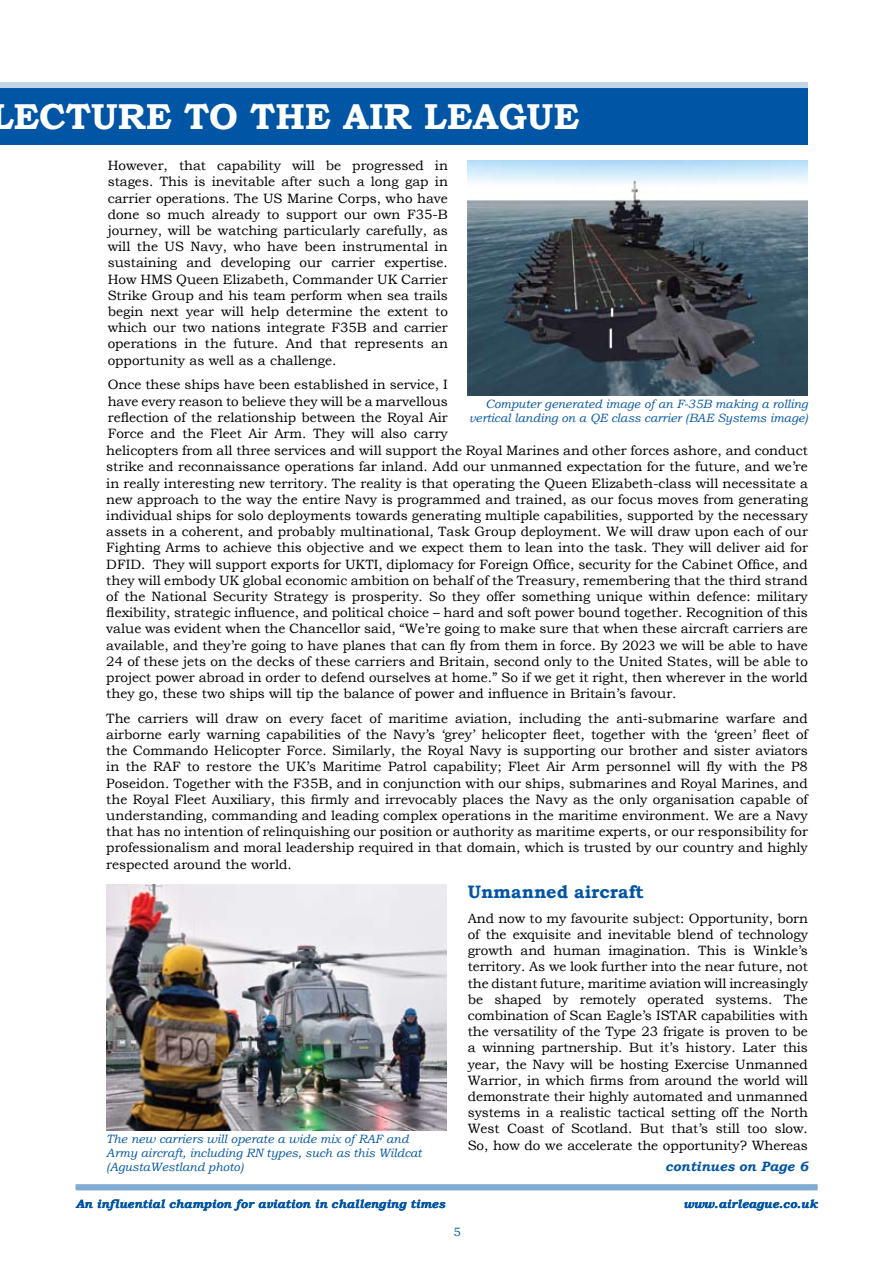
<style>
.page{position:relative;width:893px;height:1263px;background:#fff}
.page>*{position:absolute;margin:0;border:0;box-sizing:border-box;transform-origin:0 0}
.t1{font:700 36px "Bookman Old Style";color:#fff}
.t2{font:700 18px "Bookman Old Style";color:#0055a4}
.t3{font:13.5px/16.2px "Bookman Old Style";color:#000;text-align:justify}
.t4{font:italic 700 13.5px "Bookman Old Style";color:#0055a4}
.t5{font:italic 12px/14.4px "Bookman Old Style";color:#0055a4;text-align:right}
.t6{font:italic 700 12px "Bookman Old Style";color:#0055a4}
.t7{font:12px "Bookman Old Style";color:#0055a4}
</style>
<div class="page">
<div style="left:0;top:88px;width:808px;height:56px;background:#0055a4"></div>
<div style="left:0;top:82px;width:808px;height:6px;background:#bfd4e8"></div>
<div style="left:76px;top:1184px;width:741px;height:6px;background:#80aad2"></div>
<img style="left:468px;top:161px;width:340px;height:234px">
<img style="left:106px;top:884px;width:340px;height:247px">
<h1 class="t1" style="left:-10px;top:91px;width:590px">LECTURE TO THE AIR LEAGUE</h1>
<p class="t3" style="left:108px;top:158px;width:342px">However, that capability will be progressed in stages. This is inevitable after such a long gap in carrier operations. The US Marine Corps, who have done so much already to support our own F35-B journey, will be watching particularly carefully, as will the US Navy, who have been instrumental in sustaining and developing our carrier expertise.<br>How HMS Queen Elizabeth, Commander UK Carrier Strike Group and his team perform when sea trails begin next year will help determine the extent to which our two nations integrate F35B and carrier operations in the future. And that represents an opportunity as well as a challenge.</p>
<p class="t3" style="left:108px;top:377px;width:342px">Once these ships have been established in service, I have every reason to believe they will be a marvellous reflection of the relationship between the Royal Air Force and the Fleet Air Arm. They will also carry</p>
<p class="t5" style="left:469px;top:396px;width:340px">Computer generated image of an F-35B making a rolling vertical landing on a QE class carrier (BAE Systems image)</p>
<p class="t3" style="left:106px;top:442px;width:703px">helicopters from all three services and will support the Royal Marines and other forces ashore, and conduct strike and reconnaissance operations far inland. Add our unmanned expectation for the future, and we’re in really interesting new territory. The reality is that operating the Queen Elizabeth-class will necessitate a new approach to the way the entire Navy is programmed and trained, as our focus moves from generating individual ships for solo deployments towards generating multiple capabilities, supported by the necessary assets in a coherent, and probably multinational, Task Group deployment. We will draw upon each of our Fighting Arms to achieve this objective and we expect them to lean into the task. They will deliver aid for DFID. They will support exports for UKTI, diplomacy for Foreign Office, security for the Cabinet Office, and they will embody UK global economic ambition on behalf of the Treasury, remembering that the third strand of the National Security Strategy is prosperity. So they offer something unique within defence: military flexibility, strategic influence, and political choice – hard and soft power bound together. Recognition of this value was evident when the Chancellor said, “We’re going to make sure that when these aircraft carriers are available, and they’re going to have planes that can fly from them in force. By 2023 we will be able to have 24 of these jets on the decks of these carriers and Britain, second only to the United States, will be able to project power abroad in order to defend ourselves at home.” So if we get it right, then wherever in the world they go, these two ships will tip the balance of power and influence in Britain’s favour.</p>
<p class="t3" style="left:106px;top:710px;width:703px">The carriers will draw on every facet of maritime aviation, including the anti-submarine warfare and airborne early warning capabilities of the Navy’s ‘grey’ helicopter fleet, together with the ‘green’ fleet of the Commando Helicopter Force. Similarly, the Royal Navy is supporting our brother and sister aviators in the RAF to restore the UK’s Maritime Patrol capability; Fleet Air Arm personnel will fly with the P8<br>Poseidon. Together with the F35B, and in conjunction with our ships, submarines and Royal Marines, and the Royal Fleet Auxiliary, this firmly and irrevocably places the Navy as the only organisation capable of understanding, commanding and leading complex operations in the maritime environment. We are a Navy that has no intention of relinquishing our position or authority as maritime experts, or our responsibility for professionalism and moral leadership required in that domain, which is trusted by our country and highly respected around the world.</p>
<p class="t5" style="left:106px;top:1131px;width:317px;text-align:left">The new carriers will operate a wide mix of RAF and<br>Army aircraft, including RN types, such as this Wildcat (AgustaWestland photo)</p>
<h2 class="t2" style="left:468px;top:879px;width:178px">Unmanned aircraft</h2>
<p class="t3" style="left:468px;top:910px;width:342px">And now to my favourite subject: Opportunity, born of the exquisite and inevitable blend of technology growth and human imagination. This is Winkle’s territory. As we look further into the near future, not the distant future, maritime aviation will increasingly be shaped by remotely operated systems. The combination of Scan Eagle’s ISTAR capabilities with the versatility of the Type 23 frigate is proven to be a winning partnership. But it’s history. Later this year, the Navy will be hosting Exercise Unmanned Warrior, in which firms from around the world will demonstrate their highly automated and unmanned systems in a realistic tactical setting off the North West Coast of Scotland. But that’s still too slow.<br>So, how do we accelerate the opportunity? Whereas</p>
<p class="t4" style="left:665px;top:1156px;width:145px">continues on Page 6</p>
<p class="t6" style="left:76px;top:1195px;width:371px">An influential champion for aviation in challenging times</p>
<p class="t6" style="left:683px;top:1195px;width:136px">www.airleague.co.uk</p>
<p class="t7" style="left:453px;top:1224px;width:9px">5</p>
</div>
